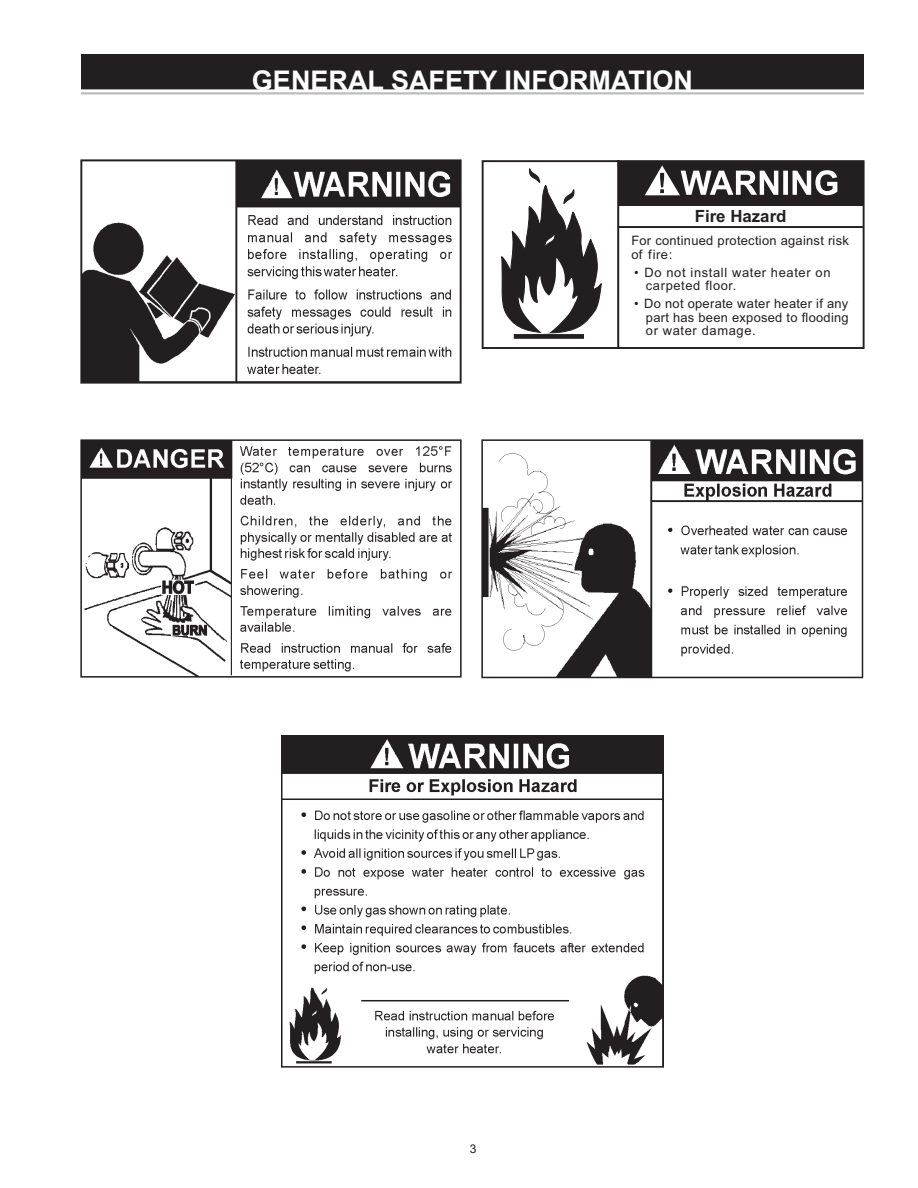
<style>
.page{position:relative;width:918px;height:1188px;background:#fff}
.page>*{position:absolute;margin:0;border:0;box-sizing:border-box;transform-origin:0 0}
.t1{font:700 27px "Arial";color:#fff}
.t2{font:700 16.8px "Arial";color:#231f20}
.t3{font:12.9px/13.4px "Arial";letter-spacing:.02em;color:#231f20}
.t4{font:12.9px/13.4px "Arial";letter-spacing:.05em;color:#231f20}
.t5{font:12px "Arial";color:#231f20}
</style>
<div class="page">
<div style="left:82px;top:55px;width:781px;height:34px;background:#231f20"></div>
<div style="left:81px;top:54px;width:783px;height:35px;border:2px solid #231f20"></div>
<hr style="left:81px;top:92px;width:783px;height:2px;background:#bcbdc0">
<img style="left:80px;top:160px;width:382px;height:224px">
<img style="left:80px;top:439px;width:382px;height:238px">
<img style="left:481px;top:439px;width:383px;height:239px">
<img style="left:281px;top:735px;width:382px;height:332px">
<svg style="left:482px;top:160px;width:383px;height:189px"></svg>
<svg style="left:645px;top:165px;width:192px;height:30px"></svg>
<h1 class="t1" style="left:252px;top:62px;width:443px">GENERAL SAFETY INFORMATION</h1>
<h2 class="t2" style="left:695px;top:204px;width:93px">Fire Hazard</h2>
<p class="t3" style="left:631px;top:234px;width:219px">For continued protection against risk of fire:</p>
<p class="t4" style="left:646px;top:266px;width:186px;text-indent:-12px">• Do not install water heater on carpeted floor.</p>
<p class="t3" style="left:646px;top:297px;width:204px;text-align:justify;text-indent:-12px">• Do not operate water heater if any part has been exposed to flooding or water damage.</p>
<p class="t5" style="left:470px;top:1141px;width:8px">3</p>
</div>
